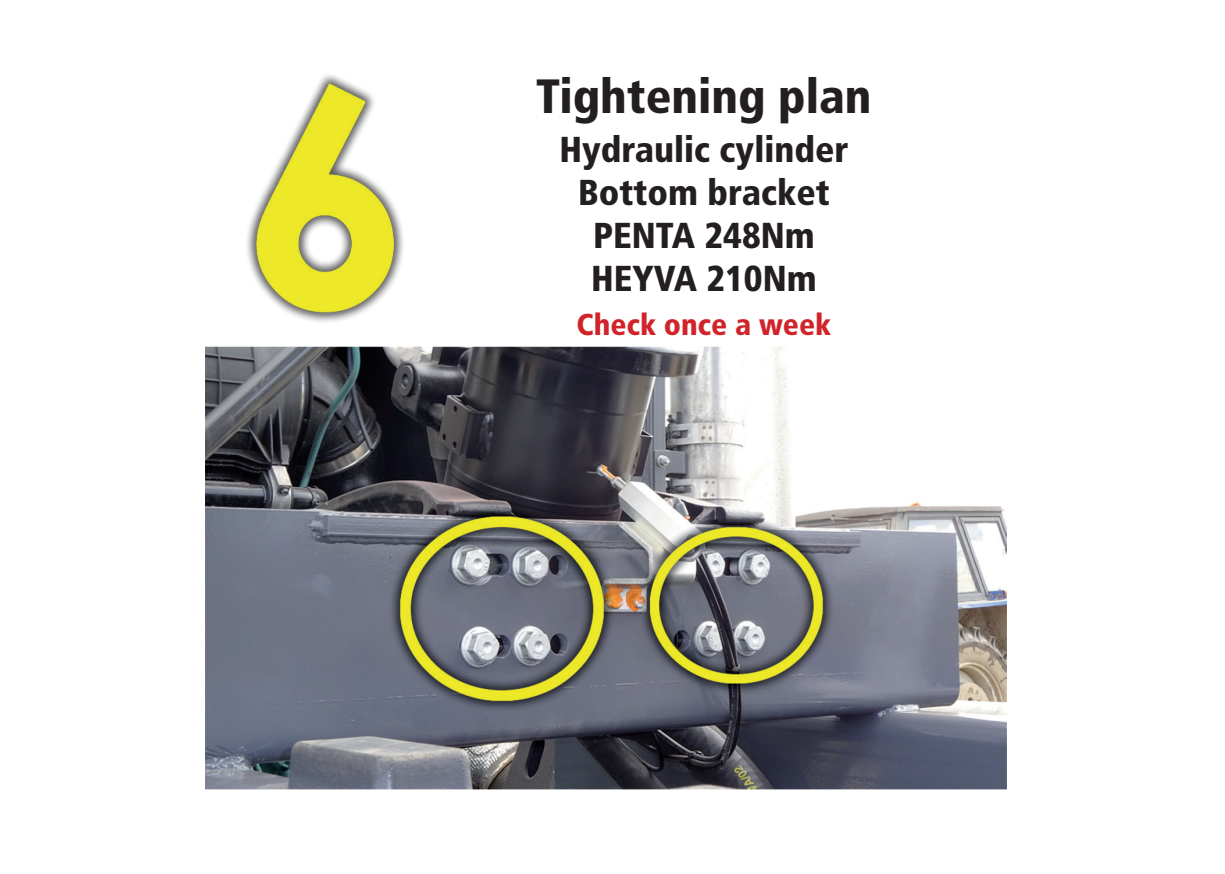
<style>
.page{position:relative;width:1225px;height:874px;background:#fff}
.page>*{position:absolute;margin:0;border:0;box-sizing:border-box;transform-origin:0 0}
.t1{font:900 condensed 48px "Frutiger CE";color:#231f20}
.t2{font:900 condensed 36px/43.2px "Frutiger CE";color:#231f20;text-align:center}
.t3{font:900 condensed 30px "Frutiger CE";color:#d1232a}
</style>
<div class="page">
<img style="left:205px;top:75px;width:802px;height:715px">
<h1 class="t1" style="left:536px;top:69px;width:337px">Tightening plan</h1>
<p class="t2" style="left:559px;top:128px;width:290px">Hydraulic cylinder<br>Bottom bracket<br>PENTA 248Nm<br>HEYVA 210Nm</p>
<p class="t3" style="left:576px;top:307px;width:256px">Check once a week</p>
</div>
